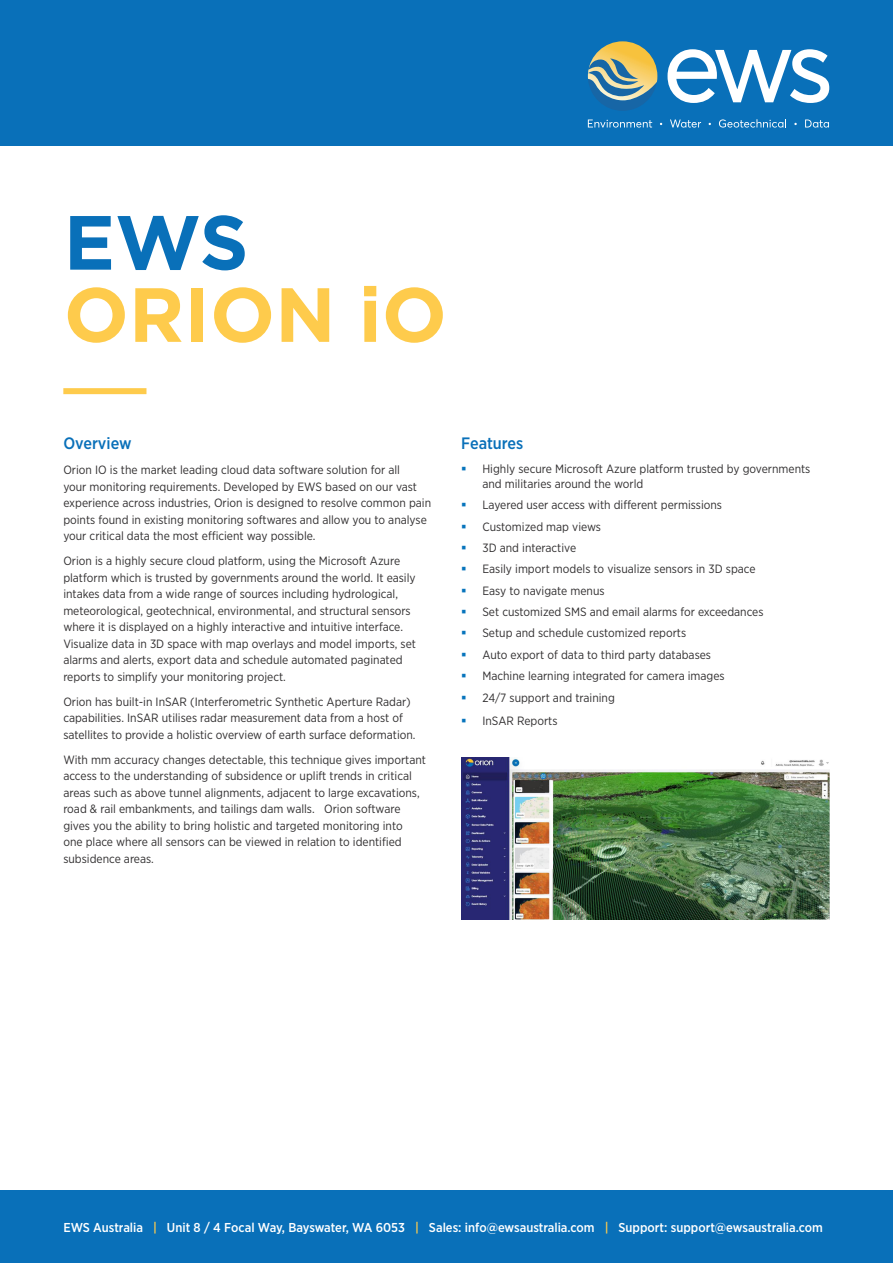
<style>
.page{position:relative;width:893px;height:1263px;background:#fff}
.page>*{position:absolute;margin:0;border:0;box-sizing:border-box;transform-origin:0 0}
.t1{font:700 76.65px/72.2px "Gotham";color:#fecb4c}
.Subheading{font:500 16.5px "Gotham Narrow";color:#0970b9}
.t2{font:500 12.9px "Gotham Narrow";color:#fff}
.Body_Copy{font:12px/16.5px "Gotham Narrow";color:#312f30}
.s1{color:#0970b9}
.s2{color:#fecb4c}
</style>
<div class="page">
<div style="left:0;top:1191px;width:893px;height:72px;background:#0970b9"></div>
<div style="left:63px;top:388px;width:83px;height:6px;background:#fecb4c"></div>
<div style="left:0;top:0;width:893px;height:145px;background:#0970b9"></div>
<svg style="left:588px;top:120px;width:64px;height:8px"></svg>
<svg style="left:670px;top:120px;width:31px;height:8px"></svg>
<svg style="left:719px;top:119px;width:67px;height:9px"></svg>
<svg style="left:805px;top:120px;width:24px;height:8px"></svg>
<svg style="left:667px;top:49px;width:162px;height:54px"></svg>
<svg style="left:588px;top:41px;width:69px;height:70px"></svg>
<img style="left:461px;top:757px;width:368px;height:163px">
<p class="t1" style="left:64px;top:206px;width:385px"><span class="s1">EWS<br></span>ORION iO</p>
<p class="Subheading" style="left:63px;top:433px;width:70px">Overview</p>
<p class="Body_Copy" style="left:63px;top:462px;width:369px">Orion IO is the market leading cloud data software solution for all<br>your monitoring requirements. Developed by EWS based on our vast experience across industries, Orion is designed to resolve common pain points found in existing monitoring softwares and allow you to analyse your critical data the most efficient way possible.</p>
<p class="Body_Copy" style="left:63px;top:553px;width:354px">Orion is a highly secure cloud platform, using the Microsoft Azure platform which is trusted by governments around the world. It easily intakes data from a wide range of sources including hydrological, meteorological, geotechnical, environmental, and structural sensors where it is displayed on a highly interactive and intuitive interface.<br>Visualize data in 3D space with map overlays and model imports, set alarms and alerts, export data and schedule automated paginated reports to simplify your monitoring project.</p>
<p class="Body_Copy" style="left:63px;top:693px;width:354px">Orion has built-in InSAR (Interferometric Synthetic Aperture Radar) capabilities. InSAR utilises radar measurement data from a host of satellites to provide a holistic overview of earth surface deformation.</p>
<p class="Body_Copy" style="left:63px;top:751px;width:364px">With mm accuracy changes detectable, this technique gives important access to the understanding of subsidence or uplift trends in critical areas such as above tunnel alignments, adjacent to large excavations, road &amp; rail embankments, and tailings dam walls. Orion software gives you the ability to bring holistic and targeted monitoring into<br>one place where all sensors can be viewed in relation to identified subsidence areas.</p>
<p class="Subheading" style="left:461px;top:433px;width:64px">Features</p>
<p class="Body_Copy" style="left:482px;top:461px;width:329px;line-height:15px">Highly secure Microsoft Azure platform trusted by governments and militaries around the world</p>
<p class="Body_Copy" style="left:482px;top:496px;width:241px">Layered user access with different permissions</p>
<p class="Body_Copy" style="left:482px;top:518px;width:120px">Customized map views</p>
<p class="Body_Copy" style="left:482px;top:539px;width:95px">3D and interactive</p>
<p class="Body_Copy" style="left:482px;top:561px;width:275px">Easily import models to visualize sensors in 3D space</p>
<p class="Body_Copy" style="left:482px;top:582px;width:124px">Easy to navigate menus</p>
<p class="Body_Copy" style="left:482px;top:603px;width:283px">Set customized SMS and email alarms for exceedances</p>
<p class="Body_Copy" style="left:482px;top:625px;width:205px">Setup and schedule customized reports</p>
<p class="Body_Copy" style="left:482px;top:646px;width:230px">Auto export of data to third party databases</p>
<p class="Body_Copy" style="left:482px;top:667px;width:244px">Machine learning integrated for camera images</p>
<p class="Body_Copy" style="left:482px;top:689px;width:134px">24/7 support and training</p>
<p class="Body_Copy" style="left:482px;top:712px;width:77px">InSAR Reports</p>
<p class="t2" style="left:63px;top:1219px;width:761px">EWS Australia <span class="s2">|</span> Unit 8 / 4 Focal Way, Bayswater, WA 6053 <span class="s2">|</span> Sales: info@ewsaustralia.com <span class="s2">|</span> Support: support@ewsaustralia.com</p>
</div>
